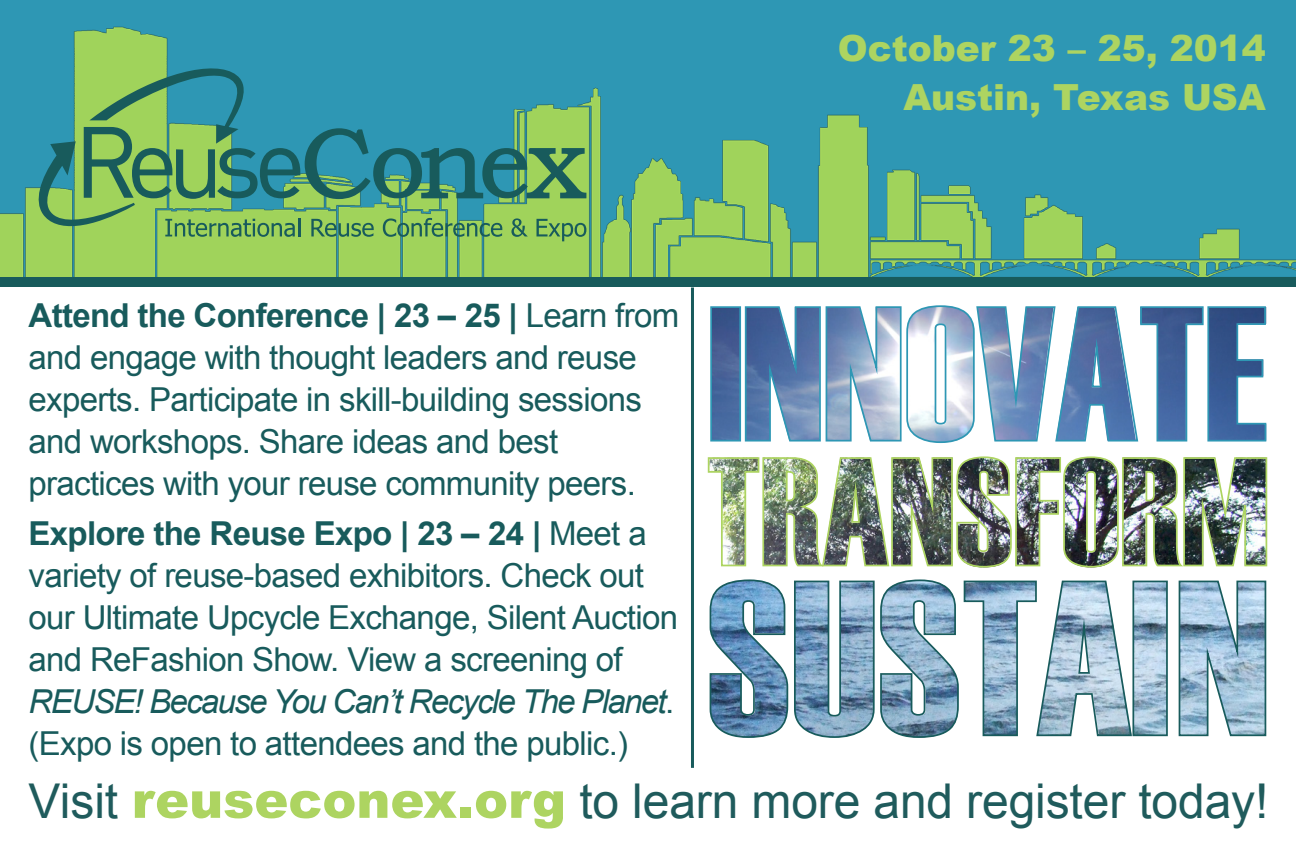
<style>
.page{position:relative;width:1296px;height:864px;background:#fff}
.page>*{position:absolute;margin:0;border:0;box-sizing:border-box;transform-origin:0 0}
.t1{font:48px "Arial";letter-spacing:-.005em;color:#1f5b5c}
.t2{font:900 36px "Arial";color:#add461}
.t3{font:33px/42px "Arial";letter-spacing:-.02em;color:#185b5c}
.t4{font:italic 33px "Arial";letter-spacing:-.05em;color:#185b5c}
.s1{font-weight:700}
.s2{font-style:normal}
.s3{font-weight:900;font-size:51px;color:#add461}
</style>
<div class="page">
<div style="left:0;top:0;width:1296px;height:37px;background:#2e97b4"></div>
<img style="left:0;top:26px;width:1296px;height:252px">
<svg style="left:34px;top:58px;width:552px;height:183px;background:#54a283"></svg>
<hr style="left:691px;top:288px;width:3px;height:480px;background:#185b5c">
<img style="left:713px;top:307px;width:29px;height:134px">
<div style="left:710px;top:306px;width:31px;height:136px;border:2px solid #2e97b4"></div>
<svg style="left:744px;top:305px;width:523px;height:138px"></svg>
<img style="left:707px;top:456px;width:561px;height:112px">
<img style="left:1133px;top:580px;width:35px;height:157px">
<svg style="left:709px;top:579px;width:424px;height:159px"></svg>
<div style="left:1132px;top:581px;width:36px;height:155px;border:2px solid #185b5c"></div>
<svg style="left:1178px;top:580px;width:89px;height:157px;background:#9dbbce"></svg>
<div style="left:0;top:278px;width:1296px;height:9px;background:#185b5c"></div>
<p class="t2" style="left:838px;top:22px;width:430px">October 23 – 25, 2014</p>
<p class="t3" style="left:29px;top:294px;width:652px"><span class="s1">Attend the Conference | 23 – 25 |</span> Learn from and engage with thought leaders and reuse experts. Participate in skill-building sessions and workshops. Share ideas and best practices with your reuse community peers.</p>
<p class="t3" style="left:29px;top:513px;width:651px"><span class="s1">Explore the Reuse Expo | 23 – 24 |</span> Meet a variety of reuse-based exhibitors. Check out our Ultimate Upcycle Exchange, Silent Auction and ReFashion Show. View a screening of</p>
<p class="t4" style="left:29px;top:680px;width:647px">REUSE! Because You Can’t Recycle The Planet<span class="s2">.</span></p>
<p class="t3" style="left:29px;top:723px;width:601px">(Expo is open to attendees and the public.)</p>
<p class="t2" style="left:903px;top:71px;width:364px">Austin, Texas USA</p>
<p class="t1" style="left:29px;top:770px;width:1241px">Visit <span class="s3">reuseconex.org</span> to learn more and register today!</p>
</div>
